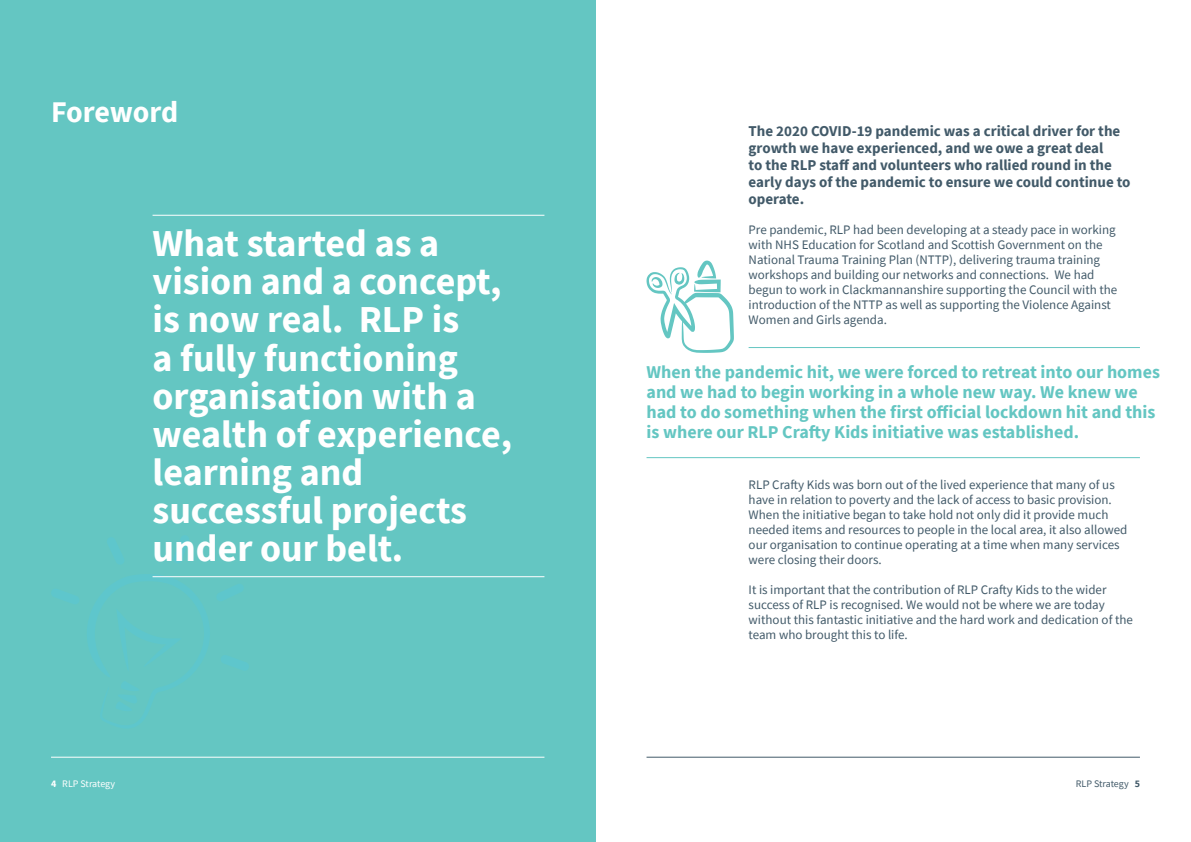
<style>
.page{position:relative;width:1191px;height:842px;background:#fff}
.page>*{position:absolute;margin:0;border:0;box-sizing:border-box;transform-origin:0 0}
.t1{font:700 38px/38px "Source Sans Pro";color:#fff}
.t2{font:700 30px "Source Sans Pro";letter-spacing:-.01em;color:#fff}
.t3{font:700 18px/20px "Source Sans Pro";color:#64c6c2}
.t4{font:700 15px/17px "Source Sans Pro";color:#425a69}
.t5{font:13px/15px "Source Sans Pro";color:#425a69}
.t6{font:10px "Source Sans Pro";letter-spacing:-.01em;color:#fff}
.t7{font:10px "Source Sans Pro";letter-spacing:-.01em;color:#425a69}
.s1{font-weight:700}
</style>
<div class="page">
<div style="left:0;top:0;width:595px;height:842px;background:#64c6c2"></div>
<hr style="left:646px;top:757px;width:494px;height:1px;background:#425a69">
<hr style="left:51px;top:757px;width:493px;height:1px;background:#fff">
<hr style="left:153px;top:576px;width:391px;height:1px;background:#fff">
<hr style="left:153px;top:215px;width:391px;height:1px;background:#fff">
<hr style="left:748px;top:347px;width:392px;height:1px;background:#64c6c2">
<hr style="left:646px;top:457px;width:494px;height:1px;background:#64c6c2">
<svg style="left:646px;top:260px;width:88px;height:93px"></svg>
<h2 class="t2" style="left:51px;top:92px;width:129px">Foreword</h2>
<h1 class="t1" style="left:153px;top:224px;width:361px">What started as a vision and a concept, is now real. RLP is<br>a fully functioning organisation with a wealth of experience, learning and successful projects under our belt.</h1>
<p class="t4" style="left:748px;top:122px;width:383px">The 2020 COVID-19 pandemic was a critical driver for the growth we have experienced, and we owe a great deal<br>to the RLP staff and volunteers who rallied round in the early days of the pandemic to ensure we could continue to operate.</p>
<p class="t5" style="left:748px;top:222px;width:370px">Pre pandemic, RLP had been developing at a steady pace in working with NHS Education for Scotland and Scottish Government on the National Trauma Training Plan (NTTP), delivering trauma training workshops and building our networks and connections. We had begun to work in Clackmannanshire supporting the Council with the introduction of the NTTP as well as supporting the Violence Against Women and Girls agenda.</p>
<h3 class="t3" style="left:646px;top:362px;width:515px">When the pandemic hit, we were forced to retreat into our homes and we had to begin working in a whole new way. We knew we had to do something when the first official lockdown hit and this is where our RLP Crafty Kids initiative was established.</h3>
<p class="t5" style="left:748px;top:477px;width:380px">RLP Crafty Kids was born out of the lived experience that many of us have in relation to poverty and the lack of access to basic provision.<br>When the initiative began to take hold not only did it provide much needed items and resources to people in the local area, it also allowed our organisation to continue operating at a time when many services were closing their doors.</p>
<p class="t5" style="left:748px;top:582px;width:386px">It is important that the contribution of RLP Crafty Kids to the wider success of RLP is recognised. We would not be where we are today without this fantastic initiative and the hard work and dedication of the team who brought this to life.</p>
<p class="t6" style="left:51px;top:777px;width:66px"><span class="s1">4</span> RLP Strategy</p>
<p class="t7" style="left:1075px;top:777px;width:66px">RLP Strategy <span class="s1">5</span></p>
</div>
